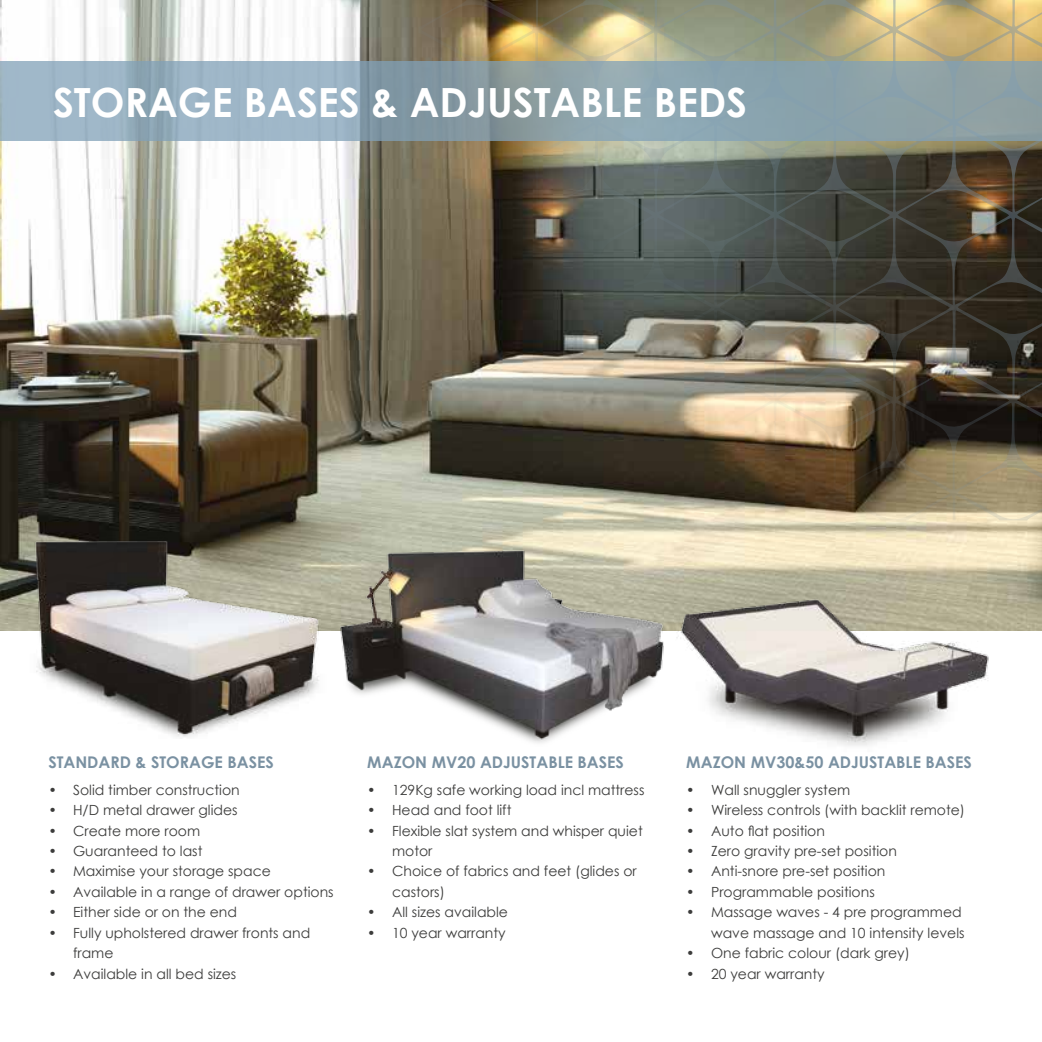
<style>
.page{position:relative;width:1042px;height:1042px;background:#fff}
.page>*{position:absolute;margin:0;border:0;box-sizing:border-box;transform-origin:0 0}
.t1{font:700 40.25px "Century Gothic";color:#fff}
.t2{font:700 16.1px "Century Gothic";color:#7a91a2}
.t3{font:14px/20.5px "Century Gothic";color:#3c3c3b}
</style>
<div class="page">
<img style="left:0;top:0;width:1042px;height:631px">
<img style="left:418px;top:0;width:624px;height:520px">
<svg style="left:0;top:62px;width:1042px;height:79px;background:#90a6b1"></svg>
<img style="left:27px;top:532px;width:299px;height:205px">
<img style="left:335px;top:538px;width:340px;height:205px">
<img style="left:665px;top:590px;width:344px;height:156px">
<h1 class="t1" style="left:53px;top:72px;width:695px">STORAGE BASES &amp; ADJUSTABLE BEDS</h1>
<p class="t2" style="left:48px;top:750px;width:227px">STANDARD &amp; STORAGE BASES</p>
<p class="t3" style="left:48px;top:779px;width:193px">• Solid timber construction</p>
<p class="t3" style="left:48px;top:799px;width:191px">• H/D metal drawer glides</p>
<p class="t3" style="left:48px;top:820px;width:153px">• Create more room</p>
<p class="t3" style="left:48px;top:840px;width:156px">• Guaranteed to last</p>
<p class="t3" style="left:48px;top:861px;width:224px">• Maximise your storage space</p>
<p class="t3" style="left:48px;top:881px;width:287px">• Available in a range of drawer options</p>
<p class="t3" style="left:48px;top:902px;width:190px">• Either side or on the end</p>
<p class="t3" style="left:73px;top:922px;width:239px;text-indent:-25px">• Fully upholstered drawer fronts and frame</p>
<p class="t3" style="left:48px;top:963px;width:190px">• Available in all bed sizes</p>
<p class="t2" style="left:367px;top:750px;width:258px">MAZON MV20 ADJUSTABLE BASES</p>
<p class="t3" style="left:367px;top:779px;width:279px">• 129Kg safe working load incl mattress</p>
<p class="t3" style="left:367px;top:799px;width:146px">• Head and foot lift</p>
<p class="t3" style="left:392px;top:820px;width:252px;text-indent:-25px">• Flexible slat system and whisper quiet motor</p>
<p class="t3" style="left:392px;top:861px;width:246px;text-indent:-25px">• Choice of fabrics and feet (glides or castors)</p>
<p class="t3" style="left:367px;top:902px;width:142px">• All sizes available</p>
<p class="t3" style="left:367px;top:922px;width:140px">• 10 year warranty</p>
<p class="t2" style="left:686px;top:750px;width:287px">MAZON MV30&amp;50 ADJUSTABLE BASES</p>
<p class="t3" style="left:686px;top:779px;width:165px">• Wall snuggler system</p>
<p class="t3" style="left:686px;top:799px;width:280px">• Wireless controls (with backlit remote)</p>
<p class="t3" style="left:686px;top:820px;width:140px">• Auto flat position</p>
<p class="t3" style="left:686px;top:840px;width:212px">• Zero gravity pre-set position</p>
<p class="t3" style="left:686px;top:861px;width:201px">• Anti-snore pre-set position</p>
<p class="t3" style="left:686px;top:881px;width:190px">• Programmable positions</p>
<p class="t3" style="left:686px;top:902px;width:280px;text-align:right">• Massage waves - 4 pre programmed wave massage and 10 intensity levels</p>
<p class="t3" style="left:686px;top:942px;width:225px">• One fabric colour (dark grey)</p>
<p class="t3" style="left:686px;top:963px;width:140px">• 20 year warranty</p>
</div>
